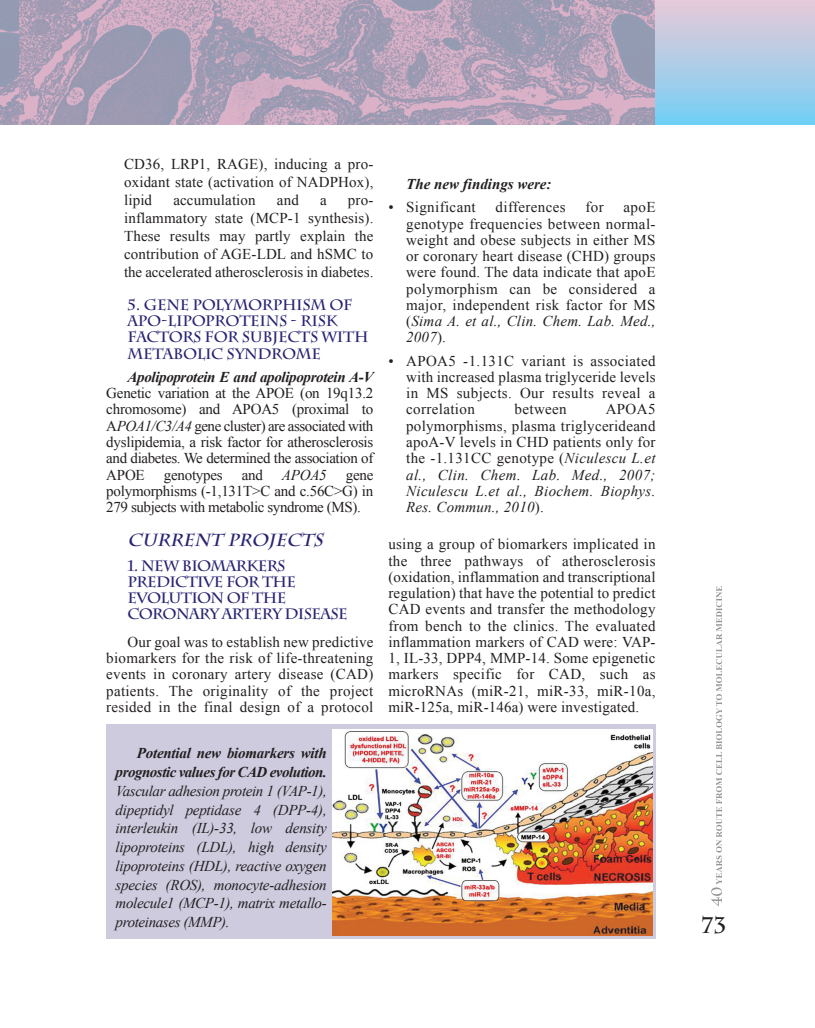
<style>
.page{position:relative;width:815px;height:1028px;background:#fff}
.page>*{position:absolute;margin:0;border:0;box-sizing:border-box;transform-origin:0 0}
.t1{font:700 22.5px "Charlemagne Std";color:#231f20}
.t2{font:italic 700 17.5px "Charlemagne Std";color:#272372}
.t3{font:15px/16.2px "Times New Roman";letter-spacing:.01em;color:#231f20;text-align:justify}
.t4{font:italic 15px/18.8px "Times New Roman";letter-spacing:-.025em;color:#231f20;text-align:justify}
.t5{font:italic 700 15px/18.8px "Times New Roman";letter-spacing:-.025em;color:#231f20;text-align:right}
.t6{font:700 15px/16.2px "Charlemagne Std";letter-spacing:-.02em;color:#272372}
.t7{font:700 15px/16.2px "Charlemagne Std";letter-spacing:-.04em;color:#272372}
.t8{font:italic 700 15px "Times New Roman";color:#231f20}
.t9{font:15px "Times New Roman";letter-spacing:-.015em;color:#231f20}
.s1{font-style:italic}
</style>
<div class="page">
<img style="left:0;top:0;width:656px;height:124px">
<svg style="left:711px;top:846px;width:11px;height:60px"></svg>
<div style="left:656px;top:0;width:159px;height:124px;background:linear-gradient(to bottom,#eacad8,#76cff5)"></div>
<div style="left:106px;top:724px;width:550px;height:215px;background:#cecbdf"></div>
<img style="left:333px;top:729px;width:319px;height:206px">
<p class="t3" style="left:124px;top:155px;width:251px;line-height:18px">CD36, LRP1, RAGE), inducing a pro&shy;oxidant state (activation of NADPHox), lipid</p>
<p class="t3" style="left:173px;top:192px;width:84px">accumulation</p>
<p class="t3" style="left:277px;top:192px;width:23px">and</p>
<p class="t3" style="left:320px;top:192px;width:8px">a</p>
<p class="t3" style="left:124px;top:191px;width:251px;line-height:18px;text-indent:224px">pro&shy;inflammatory state (MCP-1 synthesis).<br>These results may partly explain the contribution of AGE-LDL and hSMC to the accelerated atherosclerosis in diabetes.</p>
<p class="t6" style="left:128px;top:296px;width:243px">5. GENE POLYMORPHISM OF<br>APO-LIPOPROTEINS - RISK<br>FACTORS FOR SUBJECTS WITH<br>METABOLIC SYNDROME</p>
<p class="t5" style="left:128px;top:367px;width:247px">Apolipoprotein E and apolipoprotein A-V</p>
<p class="t3" style="left:106px;top:385px;width:269px">Genetic variation at the APOE (on 19q13.2 chromosome) and APOA5 (proximal to A<span class="s1">POA1/C3/A4</span> gene cluster) are associated with dyslipidemia, a risk factor for atherosclerosis and diabetes. We determined the association of APOE</p>
<p class="t9" style="left:164px;top:466px;width:61px">genotypes</p>
<p class="t3" style="left:242px;top:466px;width:23px">and</p>
<p class="t4" style="left:282px;top:465px;width:46px">APOA5</p>
<p class="t3" style="left:106px;top:466px;width:269px;text-indent:239px">gene polymorphisms (-1,131T&gt;C and c.56C&gt;G) in 279 subjects with metabolic syndrome (MS).</p>
<p class="t2" style="left:128px;top:529px;width:200px">CURRENT PROJECTS</p>
<p class="t7" style="left:128px;top:557px;width:222px">1. NEW BIOMARKERS<br>PREDICTIVE FOR THE<br>EVOLUTION OF THE<br>CORONARY ARTERY DISEASE</p>
<p class="t3" style="left:106px;top:633px;width:269px;text-indent:21px">Our goal was to establish new predictive biomarkers for the risk of life-threatening events in coronary artery disease (CAD) patients. The originality of the project resided in the final design of a protocol</p>
<p class="t5" style="left:116px;top:744px;width:213px">Potential new biomarkers with prognostic valuesfor CAD evolution.</p>
<p class="t4" style="left:116px;top:781px;width:214px">Vascular adhesion protein 1 (VAP-1), dipeptidyl peptidase 4 (DPP-4), interleukin (iL)-33, low density lipoproteins (LDL), high density lipoproteins (HDL), reactive oxygen species (ROS), monocyte-adhesion molecule1 (MCP-1), matrix metallo&shy;proteinases (MMP).</p>
<p class="t8" style="left:406px;top:176px;width:147px">The new findings were:</p>
<p class="t3" style="left:388px;top:199px;width:89px">• Significant</p>
<p class="t3" style="left:496px;top:199px;width:72px">differences</p>
<p class="t3" style="left:585px;top:199px;width:20px">for</p>
<p class="t3" style="left:406px;top:199px;width:251px;text-indent:217px">apoE genotype frequencies between normal&shy;weight and obese subjects in either MS or coronary heart disease (CHD) groups were found. The data indicate that apoE polymorphism can be considered a major, independent risk factor for MS (<span class="s1">Sima A. et al., Clin. Chem. Lab. Med., 2007</span>).</p>
<p class="t3" style="left:406px;top:352px;width:251px;text-indent:-18px">• APOA5 -1.131C variant is associated with increased plasma triglyceride levels in MS subjects. Our results reveal a correlation</p>
<p class="t3" style="left:515px;top:401px;width:54px">between</p>
<p class="t3" style="left:406px;top:401px;width:251px;text-indent:200px">APOA5 polymorphisms, plasma triglycerideand apoA-V levels in CHD patients only for the -1.131CC genotype (<span class="s1">Niculescu L.et al., Clin. Chem. Lab. Med., 2007; Niculescu L.et al., Biochem. Biophys.<br>Res. Commun., 2010</span>).</p>
<p class="t3" style="left:388px;top:536px;width:269px">using a group of biomarkers implicated in the three pathways of atherosclerosis (oxidation, inflammation and transcriptional regulation) that have the potential to predict CAD events and transfer the methodology from bench to the clinics. The evaluated inflammation markers of CAD were: VAP-1, IL-33, DPP4, MMP-14. Some epigenetic markers specific for CAD, such as microRNAs (miR-21, miR-33, miR-10a, miR-125a, miR-146a) were investigated.</p>
<h1 class="t1" style="left:701px;top:911px;width:27px">73</h1>
</div>
